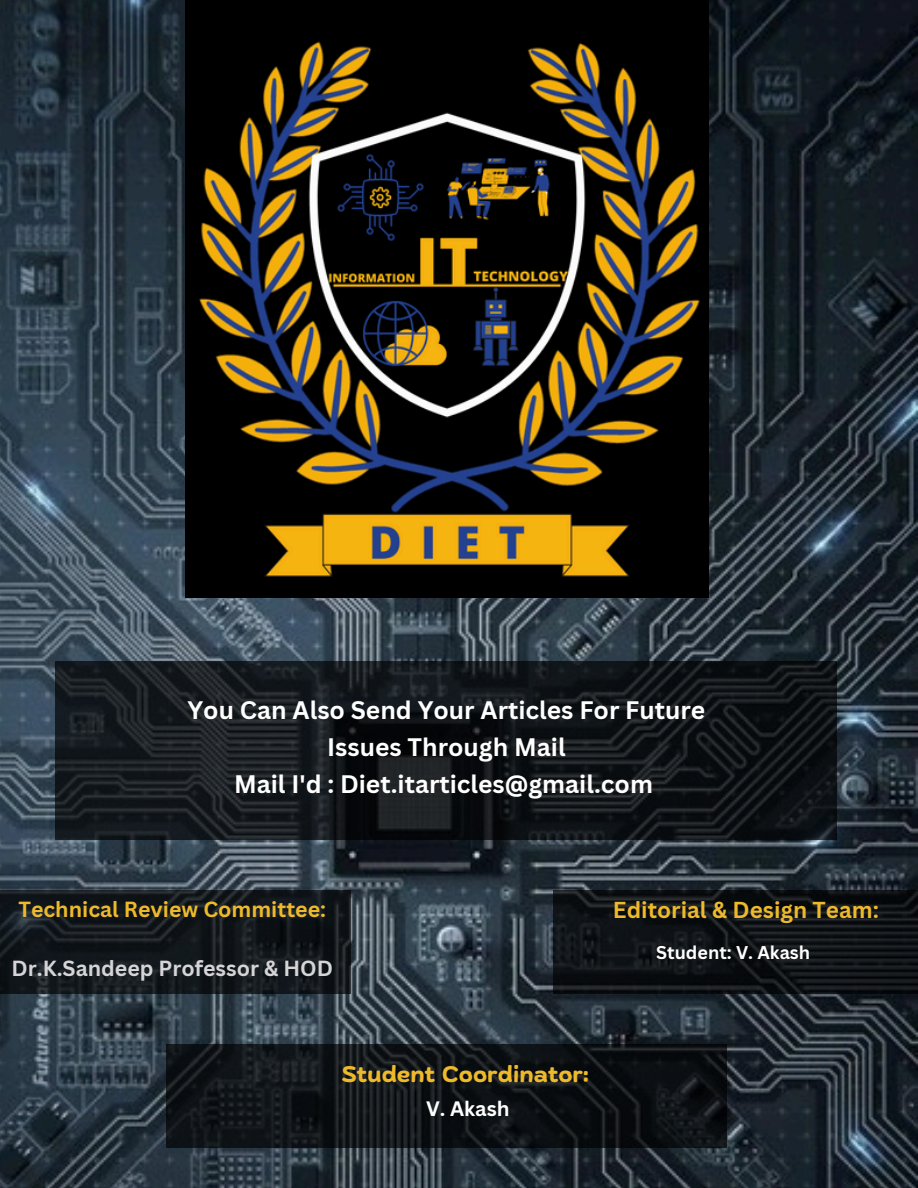
<style>
.page{position:relative;width:918px;height:1188px;background:#fff}
.page>*{position:absolute;margin:0;border:0;box-sizing:border-box;transform-origin:0 0}
.t1{font:700 24.6px "Canva Sans";color:#fff}
.t2{font:700 22.5px "Canva Sans";color:#eeba2b}
.t3{font:700 22.5px "Biski";color:#eeba2b}
.t4{font:700 21.3px "Canva Sans";color:#eeba2b}
.t5{font:700 21.3px "Canva Sans";color:#d5d4d6}
.t6{font:700 20.4px "Canva Sans";color:#fff}
.t7{font:700 18px "Canva Sans";color:#fff}
</style>
<div class="page">
<img style="left:0;top:0;width:918px;height:1188px">
<img style="left:185px;top:0;width:523px;height:597px">
<svg style="left:56px;top:661px;width:781px;height:179px;background:#13171b"></svg>
<svg style="left:166px;top:1044px;width:561px;height:104px;background:#101417"></svg>
<svg style="left:0;top:890px;width:351px;height:104px;background:#13191d"></svg>
<svg style="left:553px;top:890px;width:365px;height:104px;background:#101316"></svg>
<h1 class="t1" style="left:187px;top:693px;width:519px">You Can Also Send Your Articles For Future</h1>
<h1 class="t1" style="left:327px;top:730px;width:240px">Issues Through Mail</h1>
<h1 class="t1" style="left:234px;top:767px;width:420px">Mail I'd : Diet.itarticles@gmail.com</h1>
<h1 class="t4" style="left:18px;top:894px;width:309px">Technical Review Committee:</h1>
<p class="t5" style="left:12px;top:953px;width:323px">Dr.K.Sandeep Professor &amp; HOD</p>
<h2 class="t2" style="left:613px;top:894px;width:268px">Editorial &amp; Design Team:</h2>
<h1 class="t7" style="left:656px;top:940px;width:156px">Student: V. Akash</h1>
<h2 class="t3" style="left:342px;top:1065px;width:248px">Student Coordinator:</h2>
<h2 class="t6" style="left:426px;top:1094px;width:85px">V. Akash</h2>
</div>
